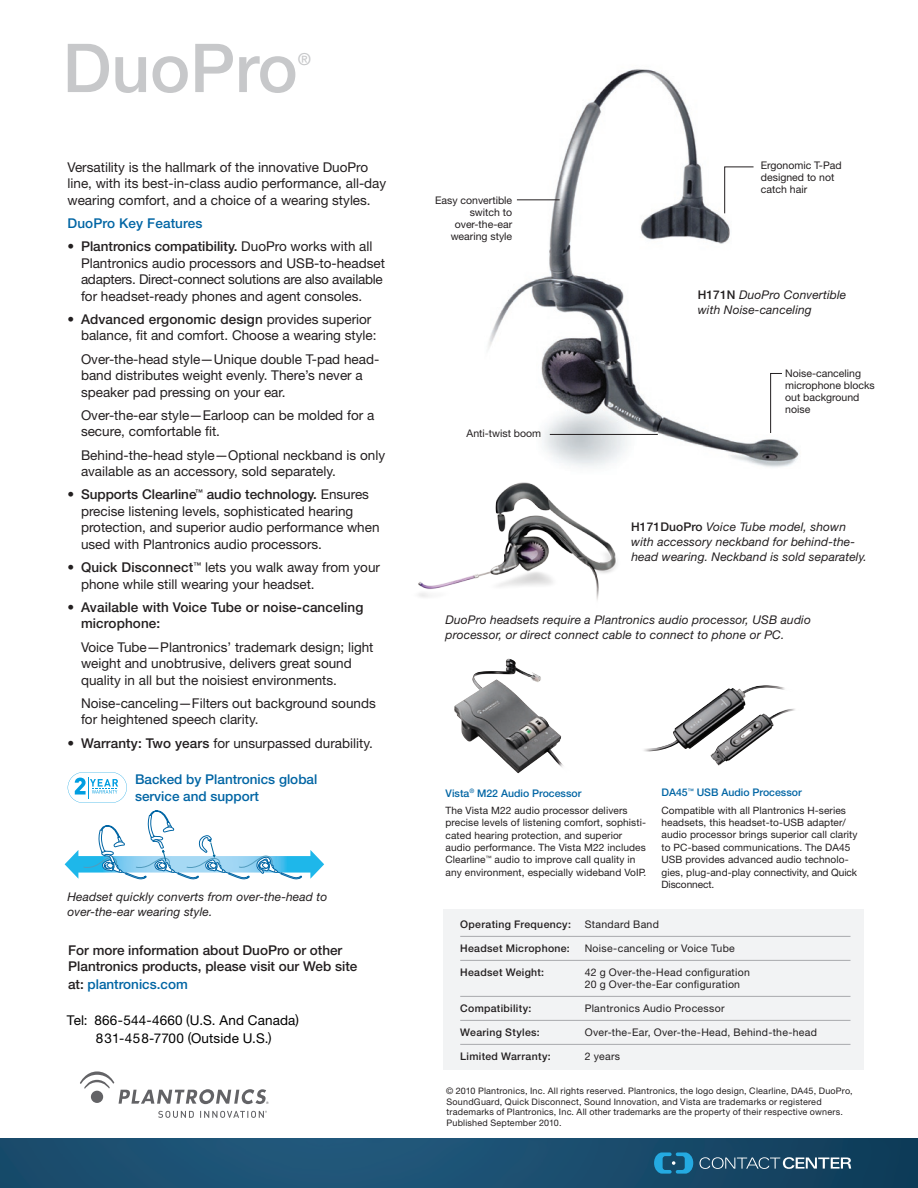
<style>
.page{position:relative;width:918px;height:1188px;background:#fff}
.page>*{position:absolute;margin:0;border:0;box-sizing:border-box;transform-origin:0 0}
.A__Product_Title{font:500 67.5px "Helvetica Neue LT Std";color:#c7c8ca}
.A__Product_Title-2{font:500 16.65px "Helvetica Neue LT Std";color:#c7c8ca}
.C__Bullet_Points{font:13.5px/16.5px "Helvetica Neue LT Std";color:#231f20}
.C__Bullet_Points-2{font:500 13.5px/16.5px "Helvetica Neue LT Std";color:#231f20}
.C__Bullet_Points-3{font:500 13.5px/16.5px "Helvetica Neue LT Std";color:#0065a4}
.t1{font:13.5px/18px "Helvetica Neue LT Std";letter-spacing:.01em;color:#000;text-align:center}
.AA__8_10_caption_ita{font:italic 12px/15px "Helvetica Neue LT Std";letter-spacing:.01em;color:#231f20}
.F__Chart_text{font:10.5px "Helvetica Neue LT Std";letter-spacing:.03em;color:#231f20}
.F__Chart_text-2{font:500 10.5px "Helvetica Neue LT Std";letter-spacing:.03em;color:#231f20}
.D__Callouts_Flush_le{font:10.5px/12px "Helvetica Neue LT Std";color:#231f20}
.E__Callouts__flush_r{font:10.5px/12px "Helvetica Neue LT Std";color:#231f20;text-align:right}
.t2{font:500 10.5px "Helvetica Neue LT Std";color:#0065a4}
.t3{font:10.2px/12.3px "Helvetica Neue LT Std";letter-spacing:.01em;color:#231f20}
.E__legal{font:9px/10.5px "Helvetica Neue LT Std";letter-spacing:.02em;color:#231f20}
.t4{font:6.45px "Helvetica Neue LT Std";color:#231f20}
.s1{font-weight:500}
.s2{color:#231f20}
.s3{font-weight:500;font-style:normal}
</style>
<div class="page">
<img style="left:0;top:1138px;width:918px;height:50px">
<svg style="left:654px;top:1152px;width:39px;height:22px"></svg>
<svg style="left:700px;top:1157px;width:151px;height:12px;background:#58798e"></svg>
<svg style="left:80px;top:1071px;width:189px;height:47px"></svg>
<div style="left:443px;top:910px;width:420px;height:160px;background:#f2f3f4"></div>
<img style="left:644px;top:685px;width:151px;height:67px">
<img style="left:454px;top:659px;width:110px;height:115px">
<img style="left:488px;top:69px;width:311px;height:399px">
<img style="left:418px;top:482px;width:198px;height:118px">
<hr style="left:460px;top:936px;width:391px;height:1px;background:#a8a9ad">
<hr style="left:460px;top:960px;width:391px;height:1px;background:#a8a9ad">
<hr style="left:460px;top:996px;width:391px;height:1px;background:#a8a9ad">
<hr style="left:460px;top:1020px;width:391px;height:1px;background:#a8a9ad">
<hr style="left:460px;top:1044px;width:391px;height:1px;background:#a8a9ad">
<hr style="left:517px;top:200px;width:43px;height:1px;background:#231f20">
<svg style="left:770px;top:373px;width:12px;height:60px"></svg>
<svg style="left:724px;top:167px;width:30px;height:47px"></svg>
<svg style="left:65px;top:811px;width:259px;height:68px"></svg>
<hr style="left:550px;top:434px;width:108px;height:1px;background:#231f20">
<svg style="left:68px;top:772px;width:59px;height:31px"></svg>
<p class="A__Product_Title" style="left:63px;top:28px;width:237px">DuoPro</p>
<p class="A__Product_Title-2" style="left:298px;top:49px;width:15px">®</p>
<p class="C__Bullet_Points" style="left:68px;top:158px;width:320px">Versatility is the hallmark of the innovative DuoPro line, with its best-in-class audio performance, all-day wearing comfort, and a choice of a wearing styles.</p>
<p class="C__Bullet_Points-3" style="left:68px;top:215px;width:137px">DuoPro Key Features</p>
<p class="C__Bullet_Points" style="left:81px;top:238px;width:306px;text-indent:-14px"><span class="s1">• Plantronics compatibility.</span> DuoPro works with all Plantronics audio processors and USB-to-headset adapters. Direct-connect solutions are also available for headset-ready phones and agent consoles.</p>
<p class="C__Bullet_Points" style="left:81px;top:311px;width:297px;text-indent:-14px"><span class="s1">• Advanced ergonomic design</span> provides superior balance, fit and comfort. Choose a wearing style:</p>
<p class="C__Bullet_Points" style="left:81px;top:350px;width:300px">Over-the-head style—Unique double T-pad head&shy;band distributes weight evenly. There’s never a speaker pad pressing on your ear.</p>
<p class="C__Bullet_Points" style="left:81px;top:407px;width:295px">Over-the-ear style—Earloop can be molded for a secure, comfortable fit.</p>
<p class="C__Bullet_Points" style="left:81px;top:446px;width:306px">Behind-the-head style—Optional neckband is only available as an accessory, sold separately.</p>
<p class="C__Bullet_Points" style="left:81px;top:486px;width:300px;text-indent:-14px"><span class="s1">• Supports Clearline</span><sup>™</sup> <span class="s1">audio technology.</span> Ensures precise listening levels, sophisticated hearing protection, and superior audio performance when used with Plantronics audio processors.</p>
<p class="C__Bullet_Points" style="left:81px;top:559px;width:301px;text-indent:-14px"><span class="s1">• Quick Disconnect</span><sup>™</sup> lets you walk away from your phone while still wearing your headset.</p>
<p class="C__Bullet_Points-2" style="left:81px;top:599px;width:284px;text-indent:-14px">• Available with Voice Tube or noise-canceling microphone:</p>
<p class="C__Bullet_Points" style="left:81px;top:638px;width:294px">Voice Tube—Plantronics’ trademark design; light weight and unobtrusive, delivers great sound quality in all but the noisiest environments.</p>
<p class="C__Bullet_Points" style="left:81px;top:695px;width:296px">Noise-canceling—Filters out background sounds for heightened speech clarity.</p>
<p class="C__Bullet_Points" style="left:68px;top:734px;width:307px"><span class="s1">• Warranty: Two years</span> for unsurpassed durability.</p>
<p class="C__Bullet_Points-3" style="left:135px;top:771px;width:184px">Backed by Plantronics global service and support</p>
<p class="AA__8_10_caption_ita" style="left:68px;top:889px;width:261px">Headset quickly converts from over-the-head to over-the-ear wearing style.</p>
<p class="t4" style="left:169px;top:915px;width:23px">DuoPro</p>
<p class="C__Bullet_Points-2" style="left:68px;top:941px;width:291px">For more information about DuoPro or other<br>Plantronics products, please visit our Web site</p>
<p class="C__Bullet_Points-3" style="left:68px;top:976px;width:121px"><span class="s2">at:</span> plantronics.com</p>
<p class="t1" style="left:67px;top:1011px;width:234px">Tel: 866-544-4660 (U.S. And Canada)<br>831-458-7700 (Outside U.S.)</p>
<p class="E__Callouts__flush_r" style="left:435px;top:194px;width:79px">Easy convertible switch to over-the-ear wearing style</p>
<p class="E__Callouts__flush_r" style="left:467px;top:427px;width:76px">Anti-twist boom</p>
<p class="D__Callouts_Flush_le" style="left:761px;top:159px;width:82px">Ergonomic T-Pad designed to not catch hair</p>
<p class="AA__8_10_caption_ita" style="left:698px;top:287px;width:150px"><span class="s3">H171N</span> DuoPro Convertible with Noise-canceling</p>
<p class="D__Callouts_Flush_le" style="left:785px;top:367px;width:91px">Noise-canceling microphone blocks out background noise</p>
<p class="AA__8_10_caption_ita" style="left:631px;top:519px;width:237px"><span class="s3">H171DuoPro</span> Voice Tube model, shown with accessory neckband for behind-the&shy;head wearing. Neckband is sold separately.</p>
<p class="AA__8_10_caption_ita" style="left:446px;top:612px;width:367px">DuoPro headsets require a Plantronics audio processor, USB audio processor, or direct connect cable to connect to phone or PC.</p>
<p class="t2" style="left:446px;top:787px;width:137px">Vista<sup>®</sup> M22 Audio Processor</p>
<p class="t3" style="left:446px;top:804px;width:202px">The Vista M22 audio processor delivers precise levels of listening comfort, sophisti&shy;cated hearing protection, and superior audio performance. The Vista M22 includes Clearline<sup>™</sup> audio to improve call quality in any environment, especially wideband VoIP.</p>
<p class="t2" style="left:662px;top:786px;width:142px">DA45<sup>™</sup> USB Audio Processor</p>
<p class="t3" style="left:662px;top:804px;width:198px">Compatible with all Plantronics H-series headsets, this headset-to-USB adapter/ audio processor brings superior call clarity to PC-based communications. The DA45<br>USB provides advanced audio technolo&shy;gies, plug-and-play connectivity, and Quick Disconnect.</p>
<p class="F__Chart_text-2" style="left:460px;top:918px;width:112px">Operating Frequency:</p>
<p class="F__Chart_text" style="left:585px;top:918px;width:76px">Standard Band</p>
<p class="F__Chart_text-2" style="left:460px;top:942px;width:111px">Headset Microphone:</p>
<p class="F__Chart_text" style="left:585px;top:942px;width:152px">Noise-canceling or Voice Tube</p>
<p class="F__Chart_text-2" style="left:460px;top:966px;width:85px">Headset Weight:</p>
<p class="F__Chart_text" style="left:585px;top:966px;width:167px">42 g Over-the-Head configuration</p>
<p class="F__Chart_text" style="left:585px;top:978px;width:157px">20 g Over-the-Ear configuration</p>
<p class="F__Chart_text-2" style="left:460px;top:1002px;width:73px">Compatibility:</p>
<p class="F__Chart_text" style="left:585px;top:1002px;width:141px">Plantronics Audio Processor</p>
<p class="F__Chart_text-2" style="left:460px;top:1026px;width:81px">Wearing Styles:</p>
<p class="F__Chart_text" style="left:585px;top:1026px;width:234px">Over-the-Ear, Over-the-Head, Behind-the-head</p>
<p class="F__Chart_text-2" style="left:460px;top:1050px;width:92px">Limited Warranty:</p>
<p class="F__Chart_text" style="left:585px;top:1050px;width:37px">2 years</p>
<p class="E__legal" style="left:446px;top:1086px;width:408px">© 2010 Plantronics, Inc. All rights reserved. Plantronics, the logo design, Clearline, DA45, DuoPro, SoundGuard, Quick Disconnect, Sound Innovation, and Vista are trademarks or registered trademarks of Plantronics, Inc. All other trademarks are the property of their respective owners.<br>Published September 2010.</p>
</div>
